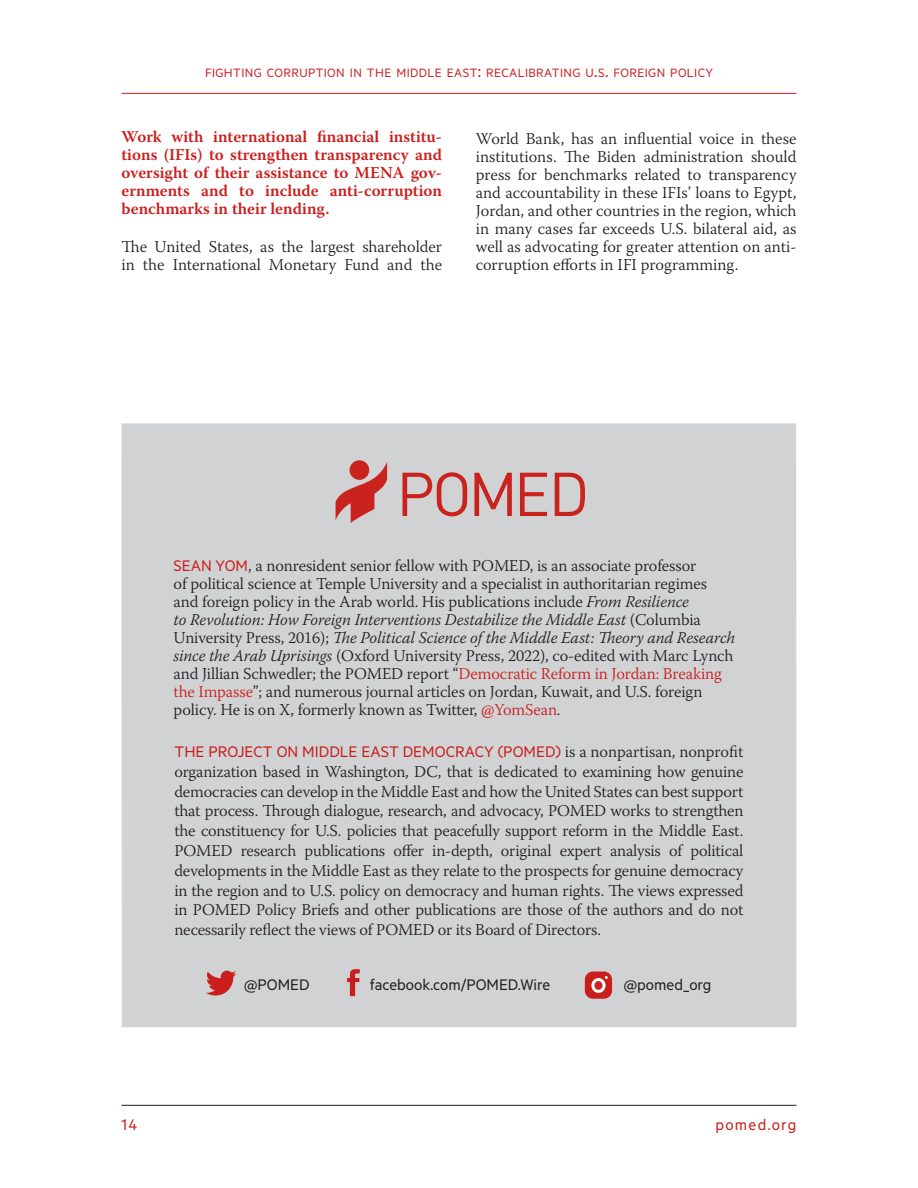
<style>
.page{position:relative;width:918px;height:1188px;background:#fff}
.page>*{position:absolute;margin:0;border:0;box-sizing:border-box;transform-origin:0 0}
.t1{font:17.25px "Metric";letter-spacing:.005em;color:#ca1e1c}
.t2{font:17.25px "Metric";color:#231f20}
.t3{font:17.25px "Metric";letter-spacing:.075em;color:#ca1e1c}
.Body_Text{font:300 16.5px/18px "Warnock Pro";letter-spacing:-.005em;color:#231f20}
.Policy_Recs{font:600 16.5px/18px "Warnock Pro";color:#ca1e1c;text-align:justify}
.t4{font:13.65px "Metric";letter-spacing:.03em;color:#cb2427}
.s1{font-size:19.5px}
.s2{font-family:"Metric";font-weight:400;font-size:17.25px;color:#ca1e1c}
.s3{font-style:italic}
.s4{color:#ca1e1c}
.s5{font-family:"Warnock Pro";font-weight:300;font-size:16.5px;color:#231f20}
</style>
<div class="page">
<hr style="left:122px;top:1105px;width:674px;height:1px;background:#231f20">
<hr style="left:122px;top:93px;width:674px;height:1px;background:#ca1e1c">
<div style="left:122px;top:423px;width:674px;height:604px;background:#d1d2d4"></div>
<svg style="left:403px;top:472px;width:64px;height:44px"></svg>
<svg style="left:474px;top:473px;width:38px;height:43px"></svg>
<svg style="left:520px;top:473px;width:27px;height:43px"></svg>
<svg style="left:555px;top:473px;width:30px;height:43px"></svg>
<svg style="left:336px;top:460px;width:51px;height:63px"></svg>
<svg style="left:206px;top:971px;width:30px;height:25px"></svg>
<svg style="left:347px;top:969px;width:13px;height:27px"></svg>
<div style="left:585px;top:972px;width:27px;height:27px;background:#ca1e1c;border-radius:8px"></div>
<div style="left:593px;top:980px;width:11px;height:11px;background:#cb2427;border-radius:50%"></div>
<div style="left:591px;top:978px;width:15px;height:15px;border:3px solid #fff;border-radius:50%"></div>
<p class="t4" style="left:205px;top:65px;width:509px">FIGHTING CORRUPTION IN THE MIDDLE EAST<span class="s1">:</span> RECALIBRATING U<span class="s1">.</span>S<span class="s1">.</span> FOREIGN POLICY</p>
<p class="Policy_Recs" style="left:122px;top:127px;width:322px">Work with international financial institu&shy;tions (IFIs) to strengthen transparency and oversight of their assistance to MENA gov&shy;ernments and to include anti-corruption benchmarks in their lending.</p>
<p class="Body_Text" style="left:122px;top:237px;width:322px">The United States, as the largest shareholder in the International Monetary Fund and the</p>
<p class="Body_Text" style="left:476px;top:129px;width:322px;text-align:justify">World Bank, has an influential voice in these institutions. The Biden administration should press for benchmarks related to transparency and accountability in these IFIs’ loans to Egypt, Jordan, and other countries in the region, which in many cases far exceeds U.S. bilateral aid, as well as advocating for greater attention on anti&shy;corruption efforts in IFI programming.</p>
<p class="Body_Text" style="left:174px;top:556px;width:563px"><span class="s2">SEAN YOM</span>, a nonresident senior fellow with POMED, is an associate professor<br>of political science at Temple University and a specialist in authoritarian regimes and foreign policy in the Arab world. His publications include <span class="s3">From Resilience<br>to Revolution: How Foreign Interventions Destabilize the Middle East</span> (Columbia University Press, 2016); <span class="s3">The Political Science of the Middle East: Theory and Research since the Arab Uprisings</span> (Oxford University Press, 2022), co-edited with Marc Lynch and Jillian Schwedler; the POMED report “<span class="s4">Democratic Reform in Jordan: Breaking the Impasse</span>”; and numerous journal articles on Jordan, Kuwait, and U.S. foreign policy. He is on X, formerly known as Twitter, <span class="s4">@YomSean</span>.</p>
<p class="t1" style="left:174px;top:742px;width:570px">THE PROJECT ON MIDDLE EAST DEMOCRACY (POMED) <span class="s5">is a nonpartisan, nonprofit</span></p>
<p class="Body_Text" style="left:174px;top:761px;width:570px;line-height:19.8px;text-align:justify">organization based in Washington, DC, that is dedicated to examining how genuine democracies can develop in the Middle East and how the United States can best support that process. Through dialogue, research, and advocacy, POMED works to strengthen the constituency for U.S. policies that peacefully support reform in the Middle East.<br>POMED research publications offer in-depth, original expert analysis of political developments in the Middle East as they relate to the prospects for genuine democracy in the region and to U.S. policy on democracy and human rights. The views expressed in POMED Policy Briefs and other publications are those of the authors and do not necessarily reflect the views of POMED or its Board of Directors.</p>
<p class="t2" style="left:244px;top:975px;width:67px">@POMED</p>
<p class="t2" style="left:370px;top:975px;width:182px">facebook.com/POMED.Wire</p>
<p class="t2" style="left:624px;top:975px;width:89px">@pomed_org</p>
<p class="t1" style="left:122px;top:1115px;width:17px">14</p>
<p class="t3" style="left:715px;top:1115px;width:83px">pomed.org</p>
</div>
